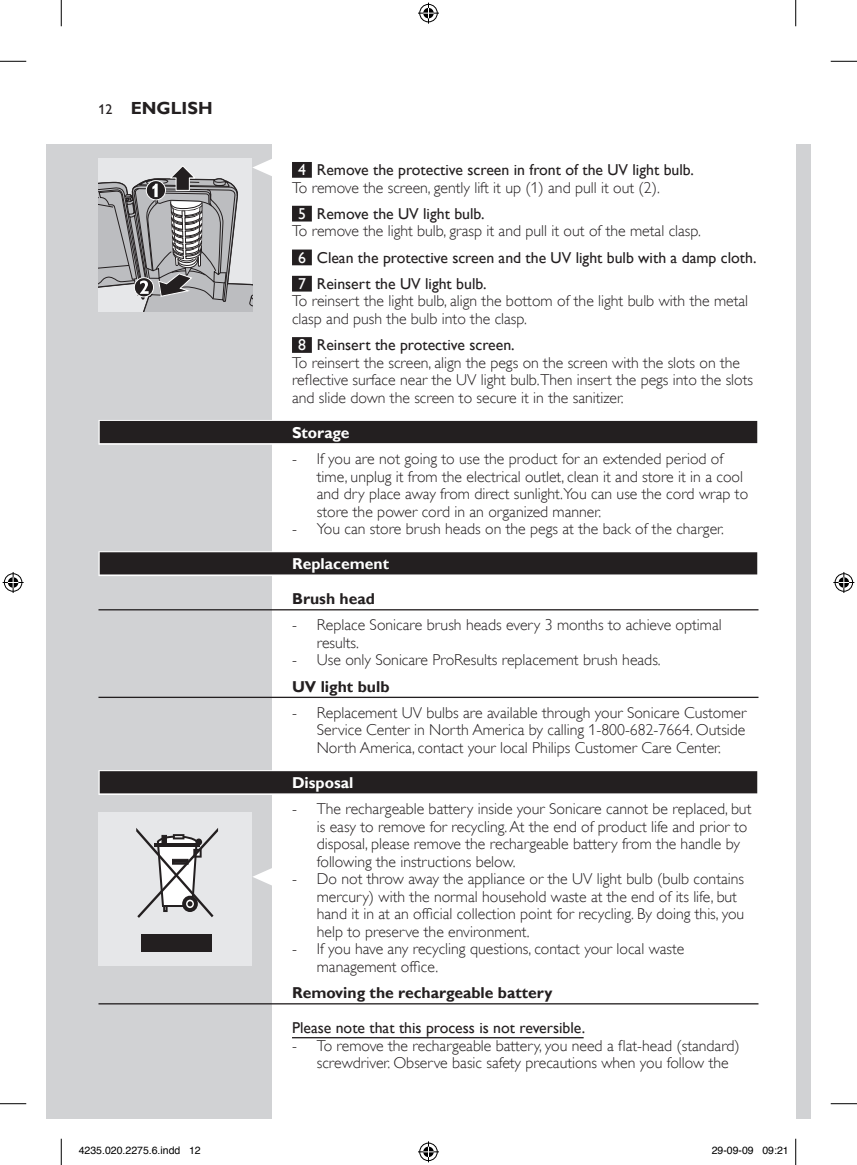
<style>
.page{position:relative;width:857px;height:1165px;background:#fff}
.page>*{position:absolute;margin:0;border:0;box-sizing:border-box;transform-origin:0 0}
.t1{font:700 17.5px "Gill Sans Alt One WGL";color:#231f20}
.t2{font:15.75px/17.5px "Gill Sans Alt One WGL Light";color:#231f20}
.t3{font:15.75px/26.2px "Gill Sans Alt One WGL";color:#231f20}
.t4{font:700 15.75px "Gill Sans Alt One WGL";color:#231f20}
.t5{font:700 15.75px "Gill Sans Alt One WGL";color:#fff}
.t6{font:10.5px "Helvetica";color:#000}
.s1{font-weight:400;font-size:14px}
.s2{color:#fff}
</style>
<div class="page">
<div style="left:46px;top:144px;width:226px;height:974px;background:#d1d2d4"></div>
<div style="left:795px;top:144px;width:15px;height:974px;background:#d1d2d4"></div>
<div style="left:292px;top:162px;width:20px;height:16px;background:#231f20"></div>
<div style="left:292px;top:206px;width:20px;height:15px;background:#231f20"></div>
<div style="left:292px;top:249px;width:20px;height:16px;background:#231f20"></div>
<div style="left:292px;top:276px;width:20px;height:15px;background:#231f20"></div>
<div style="left:292px;top:337px;width:20px;height:16px;background:#231f20"></div>
<div style="left:98px;top:420px;width:660px;height:24px;background:#c3c2c2"></div>
<div style="left:100px;top:421px;width:657px;height:22px;background:#231f20"></div>
<div style="left:98px;top:551px;width:660px;height:25px;background:#969495"></div>
<div style="left:100px;top:552px;width:657px;height:22px;background:#231f20"></div>
<hr style="left:98px;top:609px;width:660px;height:1px;background:#231f20">
<hr style="left:98px;top:696px;width:660px;height:2px;background:#231f20">
<div style="left:98px;top:770px;width:660px;height:24px;background:#c3c2c2"></div>
<div style="left:100px;top:771px;width:657px;height:22px;background:#231f20"></div>
<hr style="left:98px;top:1003px;width:660px;height:1px;background:#231f20">
<hr style="left:292px;top:1036px;width:291px;height:2px;background:#231f20">
<svg style="left:98px;top:158px;width:174px;height:153px;background:#b2b2b4"></svg>
<svg style="left:253px;top:868px;width:19px;height:18px"></svg>
<div style="left:98px;top:811px;width:154px;height:154px;background:#e6e7e9"></div>
<div style="left:141px;top:934px;width:71px;height:17px;background:#231f20"></div>
<svg style="left:136px;top:828px;width:82px;height:89px"></svg>
<svg style="left:0;top:61px;width:26px;height:1px"></svg>
<svg style="left:830px;top:61px;width:27px;height:1px"></svg>
<svg style="left:0;top:1103px;width:26px;height:1px"></svg>
<svg style="left:830px;top:1103px;width:27px;height:1px"></svg>
<svg style="left:61px;top:0;width:1px;height:26px"></svg>
<svg style="left:61px;top:1138px;width:1px;height:26px"></svg>
<svg style="left:795px;top:0;width:1px;height:26px"></svg>
<svg style="left:795px;top:1138px;width:1px;height:26px"></svg>
<svg style="left:418px;top:3px;width:21px;height:21px"></svg>
<svg style="left:418px;top:1141px;width:21px;height:21px"></svg>
<svg style="left:3px;top:572px;width:21px;height:21px"></svg>
<svg style="left:833px;top:572px;width:21px;height:21px"></svg>
<p class="t1" style="left:98px;top:96px;width:116px"><span class="s1">12</span> English</p>
<p class="t3" style="left:298px;top:156px;width:397px"><span class="s2">4</span> Remove the protective screen in front of the UV light bulb.</p>
<p class="t2" style="left:292px;top:179px;width:369px">To remove the screen, gently lift it up (1) and pull it out (2).</p>
<p class="t3" style="left:298px;top:200px;width:188px"><span class="s2">5</span> Remove the UV light bulb.</p>
<p class="t2" style="left:292px;top:222px;width:410px">To remove the light bulb, grasp it and pull it out of the metal clasp.</p>
<p class="t3" style="left:298px;top:244px;width:460px"><span class="s2">6</span> Clean the protective screen and the UV light bulb with a damp cloth.<br><span class="s2">7</span> Reinsert the UV light bulb.</p>
<p class="t2" style="left:292px;top:292px;width:458px">To reinsert the light bulb, align the bottom of the light bulb with the metal clasp and push the bulb into the clasp.</p>
<p class="t3" style="left:298px;top:331px;width:218px"><span class="s2">8</span> Reinsert the protective screen.</p>
<p class="t2" style="left:292px;top:354px;width:462px">To reinsert the screen, align the pegs on the screen with the slots on the reflective surface near the UV light bulb.Then insert the pegs into the slots and slide down the screen to secure it in the sanitizer.</p>
<p class="t5" style="left:292px;top:421px;width:59px">Storage</p>
<p class="t2" style="left:317px;top:450px;width:433px;text-indent:-25px">- If you are not going to use the product for an extended period of time, unplug it from the electrical outlet, clean it and store it in a cool and dry place away from direct sunlight.You can use the cord wrap to store the power cord in an organized manner.</p>
<p class="t2" style="left:292px;top:520px;width:433px">- You can store brush heads on the pegs at the back of the charger.</p>
<p class="t5" style="left:292px;top:553px;width:99px">Replacement</p>
<p class="t4" style="left:292px;top:588px;width:84px">Brush head</p>
<p class="t2" style="left:317px;top:616px;width:406px;text-indent:-25px">- Replace Sonicare brush heads every 3 months to achieve optimal results.</p>
<p class="t2" style="left:292px;top:651px;width:370px">- Use only Sonicare ProResults replacement brush heads.</p>
<p class="t4" style="left:292px;top:675px;width:99px">UV light bulb</p>
<p class="t2" style="left:317px;top:704px;width:431px;text-align:justify;text-indent:-25px">- Replacement UV bulbs are available through your Sonicare Customer Service Center in North America by calling 1-800-682-7664. Outside North America, contact your local Philips Customer Care Center.</p>
<p class="t5" style="left:292px;top:771px;width:63px">Disposal</p>
<p class="t2" style="left:317px;top:800px;width:436px;text-indent:-25px">- The rechargeable battery inside your Sonicare cannot be replaced, but is easy to remove for recycling. At the end of product life and prior to disposal, please remove the rechargeable battery from the handle by following the instructions below.</p>
<p class="t2" style="left:317px;top:870px;width:429px;text-indent:-25px">- Do not throw away the appliance or the UV light bulb (bulb contains mercury) with the normal household waste at the end of its life, but hand it in at an official collection point for recycling. By doing this, you help to preserve the environment.</p>
<p class="t2" style="left:317px;top:940px;width:369px;text-indent:-25px">- If you have any recycling questions, contact your local waste management office.</p>
<p class="t4" style="left:292px;top:981px;width:262px">Removing the rechargeable battery</p>
<p class="t3" style="left:292px;top:1014px;width:295px">Please note that this process is not reversible.</p>
<p class="t2" style="left:317px;top:1036px;width:424px;text-indent:-25px">- To remove the rechargeable battery, you need a flat-head (standard) screwdriver. Observe basic safety precautions when you follow the</p>
<p class="t6" style="left:79px;top:1142px;width:124px">4235.020.2275.6.indd 12</p>
<p class="t6" style="left:711px;top:1142px;width:79px">29-09-09 09:21</p>
</div>
